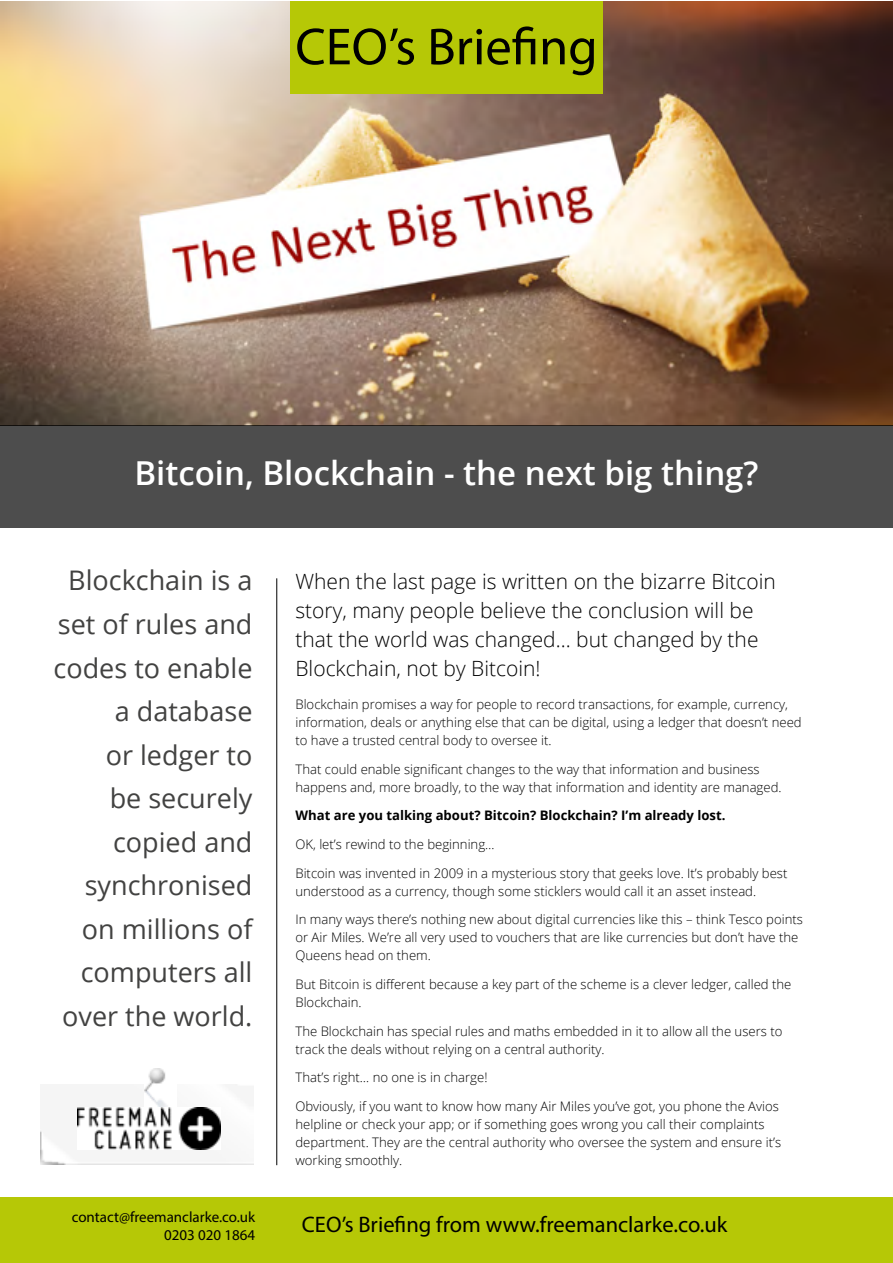
<style>
.page{position:relative;width:893px;height:1263px;background:#fff}
.page>*{position:absolute;margin:0;border:0;box-sizing:border-box;transform-origin:0 0}
.t1{font:52.5px "Myriad Pro";color:#000}
.t2{font:600 33px "Open Sans";color:#fff}
.t3{font:27px/43.5px "Open Sans";color:#424241;text-align:right}
.t4{font:22.5px "Myriad Pro";color:#000}
.t5{font:300 21px/29.2px "Open Sans";color:#000}
.t6{font:15px/18px "Myriad Pro";color:#000;text-align:right}
.t7{font:300 13.2px/18px "Open Sans";color:#000}
.t8{font:700 13.2px "Open Sans";color:#000}
</style>
<div class="page">
<div style="left:0;top:1197px;width:893px;height:66px;background:#b6c806"></div>
<img style="left:41px;top:1085px;width:212px;height:79px">
<img style="left:144px;top:1069px;width:32px;height:39px">
<img style="left:77px;top:1108px;width:144px;height:41px">
<img style="left:0;top:1px;width:893px;height:424px">
<div style="left:0;top:425px;width:893px;height:102px;background:#4d4d4d"></div>
<hr style="left:276px;top:578px;width:1px;height:587px;background:#000">
<div style="left:290px;top:1px;width:313px;height:93px;background:#b6c806"></div>
<h1 class="t1" style="left:295px;top:14px;width:304px">CEO’s Briefing</h1>
<h2 class="t2" style="left:134px;top:450px;width:626px">Bitcoin, Blockchain - the next big thing?</h2>
<h3 class="t3" style="left:54px;top:558px;width:200px">Blockchain is a set of rules and codes to enable a database<br>or ledger to<br>be securely copied and synchronised on millions of computers all over the world.</h3>
<h3 class="t5" style="left:295px;top:566px;width:482px">When the last page is written on the bizarre Bitcoin story, many people believe the conclusion will be that the world was changed… but changed by the Blockchain, not by Bitcoin!</h3>
<p class="t7" style="left:295px;top:695px;width:508px">Blockchain promises a way for people to record transactions, for example, currency, information, deals or anything else that can be digital, using a ledger that doesn’t need to have a trusted central body to oversee it.</p>
<p class="t7" style="left:295px;top:760px;width:488px">That could enable significant changes to the way that information and business happens and, more broadly, to the way that information and identity are managed.</p>
<p class="t8" style="left:295px;top:806px;width:432px">What are you talking about? Bitcoin? Blockchain? I’m already lost.</p>
<p class="t7" style="left:295px;top:830px;width:493px;line-height:28.7px">OK, let’s rewind to the beginning…<br>Bitcoin was invented in 2009 in a mysterious story that geeks love. It’s probably best</p>
<p class="t7" style="left:295px;top:876px;width:509px;line-height:28.7px">understood as a currency, though some sticklers would call it an asset instead.<br>In many ways there’s nothing new about digital currencies like this – think Tesco points</p>
<p class="t7" style="left:295px;top:928px;width:504px">or Air Miles. We’re all very used to vouchers that are like currencies but don’t have the<br>Queens head on them.</p>
<p class="t7" style="left:295px;top:975px;width:497px">But Bitcoin is different because a key part of the scheme is a clever ledger, called the<br>Blockchain.</p>
<p class="t7" style="left:295px;top:1021px;width:488px">The Blockchain has special rules and maths embedded in it to allow all the users to track the deals without relying on a central authority.</p>
<p class="t7" style="left:295px;top:1063px;width:485px;line-height:28.7px">That’s right… no one is in charge!<br>Obviously, if you want to know how many Air Miles you’ve got, you phone the Avios</p>
<p class="t7" style="left:295px;top:1115px;width:487px">helpline or check your app; or if something goes wrong you call their complaints department. They are the central authority who oversee the system and ensure it’s working smoothly.</p>
<p class="t6" style="left:72px;top:1207px;width:185px">contact@freemanclarke.co.uk<br>0203 020 1864</p>
<h3 class="t4" style="left:302px;top:1211px;width:427px">CEO’s Briefing from www.freemanclarke.co.uk</h3>
</div>
